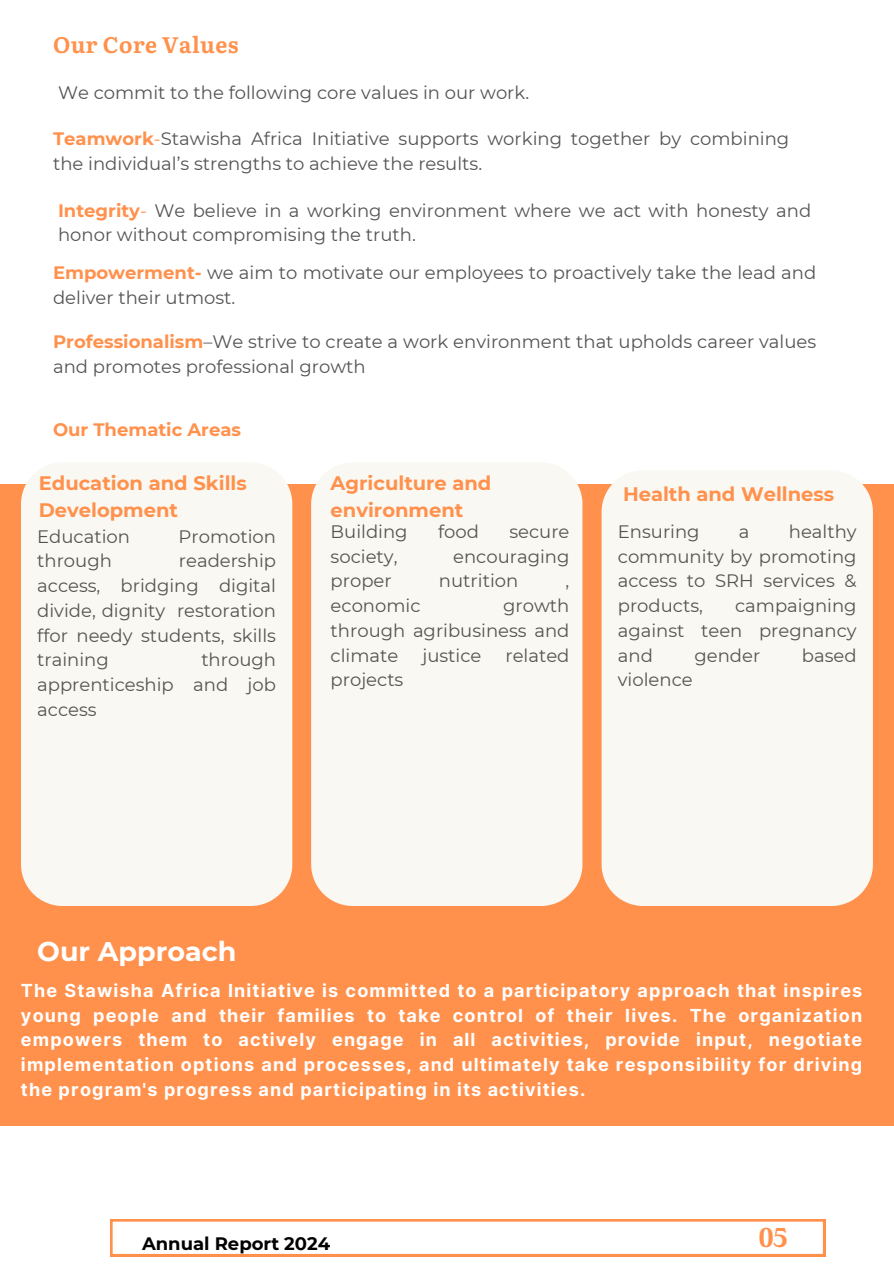
<style>
.page{position:relative;width:894px;height:1264px;background:#fff}
.page>*{position:absolute;margin:0;border:0;box-sizing:border-box;transform-origin:0 0}
.t1{font:700 30.75px "Boston Angel";color:#ff914d}
.t2{font:700 27px "Montserrat";color:#fff}
.t3{font:700 22.5px "Literata";letter-spacing:.02em;color:#ff914d}
.t4{font:700 19.5px/27px "Montserrat";color:#ff914d}
.t5{font:18px/24.8px "Montserrat";color:#545454;text-align:justify}
.t6{font:700 18px/24.8px "Inter";letter-spacing:.06em;color:#fff;text-align:justify}
.t7{font:700 18px "Montserrat";color:#ff914d}
.t8{font:700 18px "Montserrat";color:#000}
.s1{font-weight:700;color:#ff914d}
.s2{color:#ff914d}
</style>
<div class="page">
<div style="left:0;top:484px;width:893px;height:641px;background:#ff914d"></div>
<div style="left:21px;top:463px;width:271px;height:443px;background:#faf8f2"></div>
<div style="left:311px;top:463px;width:271px;height:443px;background:#faf8f2"></div>
<div style="left:601px;top:471px;width:271px;height:434px;background:#faf8f2"></div>
<svg style="left:110px;top:1219px;width:714px;height:37px"></svg>
<p class="t3" style="left:53px;top:27px;width:187px">Our Core Values</p>
<p class="t5" style="left:58px;top:79px;width:472px">We commit to the following core values in our work.</p>
<p class="t5" style="left:53px;top:125px;width:737px"><span class="s1">Teamwork</span><span class="s2">-</span>Stawisha Africa Initiative supports working together by combining the individual’s strengths to achieve the results.</p>
<p class="t5" style="left:58px;top:197px;width:754px"><span class="s1">Integrity</span><span class="s2">-</span> We believe in a working environment where we act with honesty and honor without compromising the truth.</p>
<p class="t5" style="left:53px;top:260px;width:764px"><span class="s1">Empowerment-</span> we aim to motivate our employees to proactively take the lead and deliver their utmost.</p>
<p class="t5" style="left:53px;top:329px;width:764px"><span class="s1">Professionalism</span>–We strive to create a work environment that upholds career values and promotes professional growth</p>
<p class="t7" style="left:53px;top:417px;width:189px">Our Thematic Areas</p>
<p class="t4" style="left:39px;top:468px;width:209px">Education and Skills<br>Development</p>
<p class="t5" style="left:37px;top:523px;width:94px">Education</p>
<p class="t5" style="left:178px;top:523px;width:99px">Promotion</p>
<p class="t5" style="left:37px;top:548px;width:76px">through</p>
<p class="t5" style="left:37px;top:548px;width:240px;text-indent:142px">readership access, bridging digital divide, dignity restoration ffor needy students, skills training</p>
<p class="t5" style="left:37px;top:647px;width:240px;text-indent:164px">through apprenticeship and job access</p>
<p class="t4" style="left:330px;top:468px;width:162px">Agriculture and environment</p>
<p class="t5" style="left:330px;top:518px;width:78px">Building</p>
<p class="t5" style="left:438px;top:518px;width:42px">food</p>
<p class="t5" style="left:509px;top:518px;width:62px">secure</p>
<p class="t5" style="left:330px;top:543px;width:68px">society,</p>
<p class="t5" style="left:453px;top:543px;width:118px">encouraging</p>
<p class="t5" style="left:330px;top:568px;width:63px">proper</p>
<p class="t5" style="left:439px;top:568px;width:81px">nutrition</p>
<p class="t5" style="left:565px;top:568px;width:5px">,</p>
<p class="t5" style="left:330px;top:592px;width:240px;text-indent:172px">growth through agribusiness and climate</p>
<p class="t5" style="left:330px;top:592px;width:91px">economic</p>
<p class="t5" style="left:422px;top:642px;width:61px">justice</p>
<p class="t5" style="left:505px;top:642px;width:65px">related</p>
<p class="t5" style="left:330px;top:667px;width:74px">projects</p>
<p class="t4" style="left:622px;top:480px;width:213px">Health and Wellness</p>
<p class="t5" style="left:617px;top:518px;width:83px">Ensuring</p>
<p class="t5" style="left:738px;top:518px;width:12px">a</p>
<p class="t5" style="left:617px;top:518px;width:240px;text-indent:171px">healthy community by promoting access to SRH services &amp; products,</p>
<p class="t5" style="left:617px;top:592px;width:240px;text-indent:117px">campaigning against teen pregnancy and</p>
<p class="t5" style="left:694px;top:642px;width:67px">gender</p>
<p class="t5" style="left:801px;top:642px;width:56px">based</p>
<p class="t5" style="left:617px;top:667px;width:76px">violence</p>
<h2 class="t2" style="left:37px;top:931px;width:201px">Our Approach</h2>
<p class="t6" style="left:21px;top:978px;width:842px">The Stawisha Africa Initiative is committed to a participatory approach that inspires young people and their families to take control of their lives. The organization empowers them to actively engage in all activities, provide input, negotiate implementation options and processes, and ultimately take responsibility for driving the program's progress and participating in its activities.</p>
<p class="t8" style="left:142px;top:1230px;width:189px">Annual Report 2024</p>
<h1 class="t1" style="left:758px;top:1219px;width:29px">05</h1>
</div>
